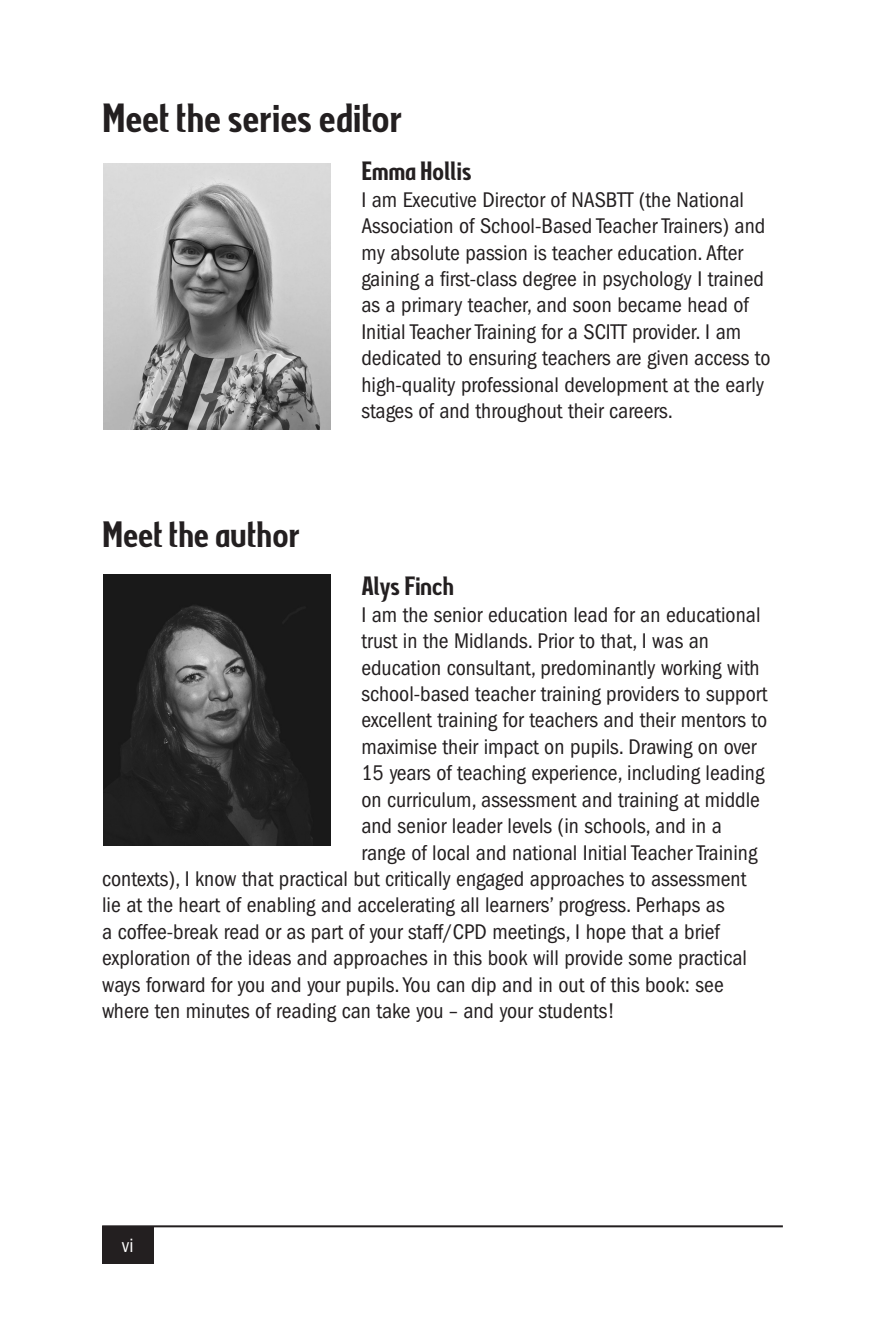
<style>
.page{position:relative;width:885px;height:1327px;background:#fff}
.page>*{position:absolute;margin:0;border:0;box-sizing:border-box;transform-origin:0 0}
.t1{font:40px "Subversia";letter-spacing:-.01em;color:#231f20}
.t2{font:36px "Subversia";letter-spacing:-.01em;color:#231f20}
.t3{font:26px "Subversia";letter-spacing:-.01em;color:#231f20}
.t4{font:condensed 22px/26.4px "ITC Franklin Gothic Std";color:#231f20}
.t5{font:condensed 20px "ITC Franklin Gothic Std";color:#fff}
</style>
<div class="page">
<hr style="left:102px;top:1225px;width:680px;height:2px;background:#231f20">
<div style="left:102px;top:1226px;width:51px;height:38px;background:#231f20"></div>
<img style="left:104px;top:574px;width:226px;height:271px">
<img style="left:103px;top:163px;width:227px;height:267px">
<h1 class="t1" style="left:102px;top:95px;width:301px">Meet the series editor</h1>
<p class="t3" style="left:361px;top:156px;width:112px">Emma Hollis</p>
<p class="t4" style="left:361px;top:186px;width:411px">I am Executive Director of NASBTT (the National Association of School-Based Teacher Trainers) and my absolute passion is teacher education. After gaining a first-class degree in psychology I trained as a primary teacher, and soon became head of Initial Teacher Training for a SCITT provider. I am dedicated to ensuring teachers are given access to high-quality professional development at the early stages of and throughout their careers.</p>
<h2 class="t2" style="left:102px;top:514px;width:199px">Meet the author</h2>
<p class="t3" style="left:361px;top:571px;width:94px">Alys Finch</p>
<p class="t4" style="left:361px;top:601px;width:400px">I am the senior education lead for an educational</p>
<p class="t4" style="left:361px;top:628px;width:349px">trust in the Midlands. Prior to that, I was an</p>
<p class="t4" style="left:361px;top:654px;width:400px">education consultant, predominantly working with</p>
<p class="t4" style="left:361px;top:681px;width:407px">school-based teacher training providers to support</p>
<p class="t4" style="left:361px;top:707px;width:407px">excellent training for teachers and their mentors to</p>
<p class="t4" style="left:361px;top:733px;width:396px">maximise their impact on pupils. Drawing on over</p>
<p class="t4" style="left:361px;top:760px;width:404px">15 years of teaching experience, including leading</p>
<p class="t4" style="left:361px;top:786px;width:400px">on curriculum, assessment and training at middle</p>
<p class="t4" style="left:361px;top:813px;width:362px">and senior leader levels (in schools, and in a</p>
<p class="t4" style="left:361px;top:839px;width:397px">range of local and national Initial Teacher Training</p>
<p class="t4" style="left:102px;top:865px;width:645px">contexts), I know that practical but critically engaged approaches to assessment</p>
<p class="t4" style="left:102px;top:892px;width:624px">lie at the heart of enabling and accelerating all learners’ progress. Perhaps as</p>
<p class="t4" style="left:102px;top:918px;width:619px">a coffee-break read or as part of your staff/CPD meetings, I hope that a brief</p>
<p class="t4" style="left:102px;top:945px;width:646px">exploration of the ideas and approaches in this book will provide some practical</p>
<p class="t4" style="left:102px;top:971px;width:623px">ways forward for you and your pupils. You can dip and in out of this book: see</p>
<p class="t4" style="left:102px;top:997px;width:514px">where ten minutes of reading can take you – and your students!</p>
<p class="t5" style="left:122px;top:1233px;width:13px">vi</p>
</div>
